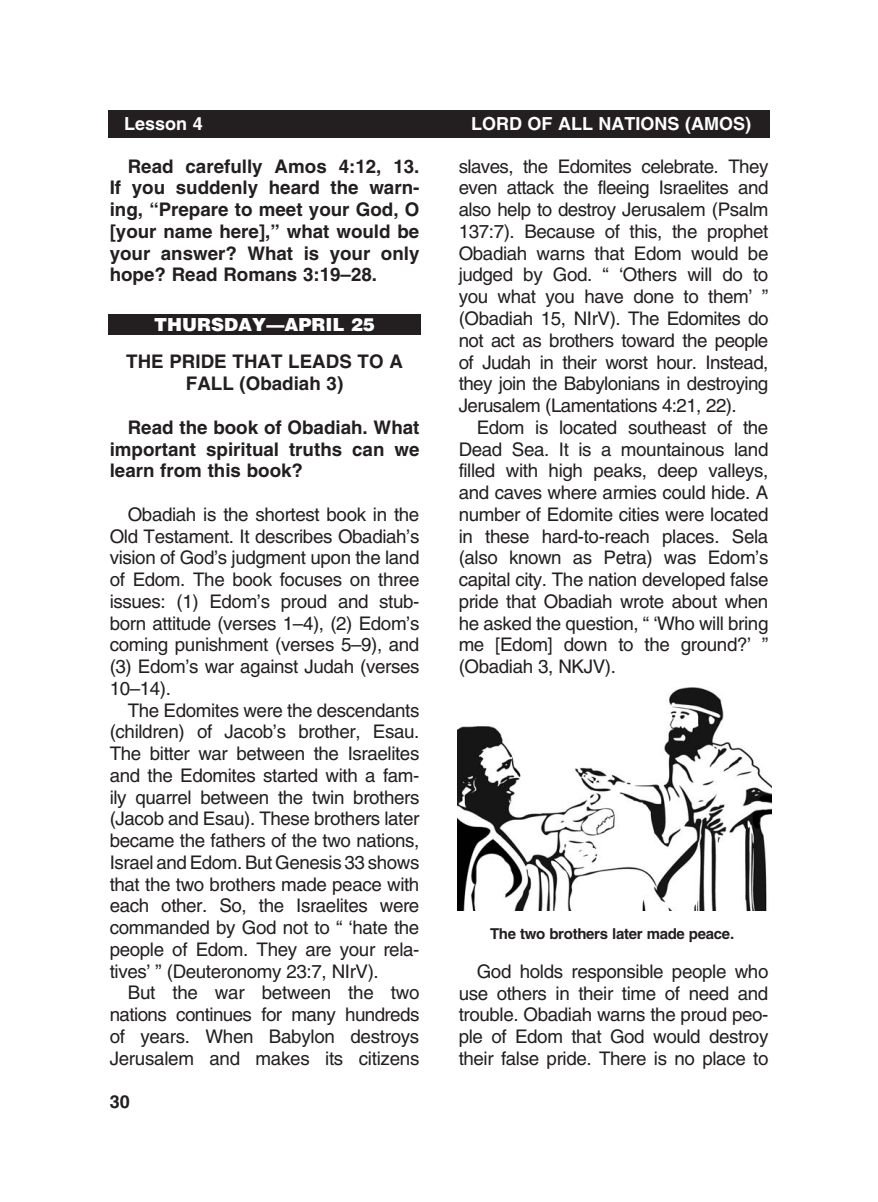
<style>
.page{position:relative;width:878px;height:1202px;background:#fff}
.page>*{position:absolute;margin:0;border:0;box-sizing:border-box;transform-origin:0 0}
._1-Body{font:18.75px/21.8px "Helvetica";letter-spacing:-.02em;color:#231f20;text-align:justify}
._2-Body_bold{font:700 18.75px/21.8px "Helvetica";color:#231f20;text-align:justify}
._5-subheads{font:700 18.75px/21.8px "Helvetica";color:#231f20;text-align:center}
.t1{font:700 18px "Helvetica";color:#fff}
.t2{font:900 18px "Helvetica";color:#fff}
.t3{font:700 18px "Helvetica";color:#231f20}
._8-captions{font:700 15px "Helvetica";letter-spacing:-.02em;color:#231f20}
</style>
<div class="page">
<div style="left:108px;top:111px;width:662px;height:27px;background:#231f20"></div>
<div style="left:108px;top:315px;width:313px;height:20px;background:#231f20"></div>
<img style="left:458px;top:687px;width:313px;height:224px">
<p class="t1" style="left:124px;top:113px;width:80px">Lesson 4</p>
<p class="t1" style="left:471px;top:113px;width:282px">LORD OF ALL NATIONS (AMOS)</p>
<p class="_2-Body_bold" style="left:110px;top:155px;width:311px;text-indent:18px">Read carefully Amos 4:12, 13.<br>If you suddenly heard the warn&shy;ing, “Prepare to meet your God, O [your name here],” what would be your answer? What is your only hope? Read Romans 3:19–28.</p>
<p class="_1-Body" style="left:458px;top:155px;width:311px">slaves, the Edomites celebrate. They even attack the fleeing Israelites and also help to destroy Jerusalem (Psalm 137:7). Because of this, the prophet Obadiah warns that Edom would be judged by God. “ ‘Others will do to you what you have done to them’ ” (Obadiah 15, NIrV). The Edomites do not act as brothers toward the people of Judah in their worst hour. Instead, they join the Babylonians in destroying Jerusalem (Lamentations 4:21, 22).</p>
<p class="_1-Body" style="left:458px;top:416px;width:311px;text-indent:18px">Edom is located southeast of the Dead Sea. It is a mountainous land filled with high peaks, deep valleys, and caves where armies could hide. A number of Edomite cities were located in these hard-to-reach places. Sela (also known as Petra) was Edom’s capital city. The nation developed false pride that Obadiah wrote about when he asked the question, “ ‘Who will bring me [Edom] down to the ground?’ ” (Obadiah 3, NKJV).</p>
<p class="t2" style="left:154px;top:313px;width:222px">THURSDAY—APRIL 25</p>
<p class="_5-subheads" style="left:126px;top:351px;width:278px">THE PRIDE THAT LEADS TO A<br>FALL (Obadiah 3)</p>
<p class="_2-Body_bold" style="left:110px;top:416px;width:311px;text-indent:18px">Read the book of Obadiah. What important spiritual truths can we learn from this book?</p>
<p class="_1-Body" style="left:110px;top:503px;width:311px;text-indent:18px">Obadiah is the shortest book in the Old Testament. It describes Obadiah’s vision of God’s judgment upon the land of Edom. The book focuses on three issues: (1) Edom’s proud and stub&shy;born attitude (verses 1–4), (2) Edom’s coming punishment (verses 5–9), and (3) Edom’s war against Judah (verses 10–14).</p>
<p class="_1-Body" style="left:110px;top:699px;width:311px;text-align:left;text-indent:18px">The Edomites were the descendants (children) of Jacob’s brother, Esau.<br>The bitter war between the Israelites and the Edomites started with a fam&shy;ily quarrel between the twin brothers (Jacob and Esau). These brothers later became the fathers of the two nations, Israel and Edom. But Genesis 33 shows that the two brothers made peace with each other. So, the Israelites were commanded by God not to “ ‘hate the people of Edom. They are your rela&shy;tives’ ” (Deuteronomy 23:7, NIrV).</p>
<p class="_1-Body" style="left:110px;top:982px;width:311px;text-indent:18px">But the war between the two nations continues for many hundreds of years. When Babylon destroys Jerusalem and makes its citizens</p>
<p class="_8-captions" style="left:490px;top:924px;width:245px">The two brothers later made peace.</p>
<p class="_1-Body" style="left:458px;top:960px;width:311px;text-indent:18px">God holds responsible people who use others in their time of need and trouble. Obadiah warns the proud peo&shy;ple of Edom that God would destroy their false pride. There is no place to</p>
<p class="t3" style="left:110px;top:1090px;width:22px">30</p>
</div>
